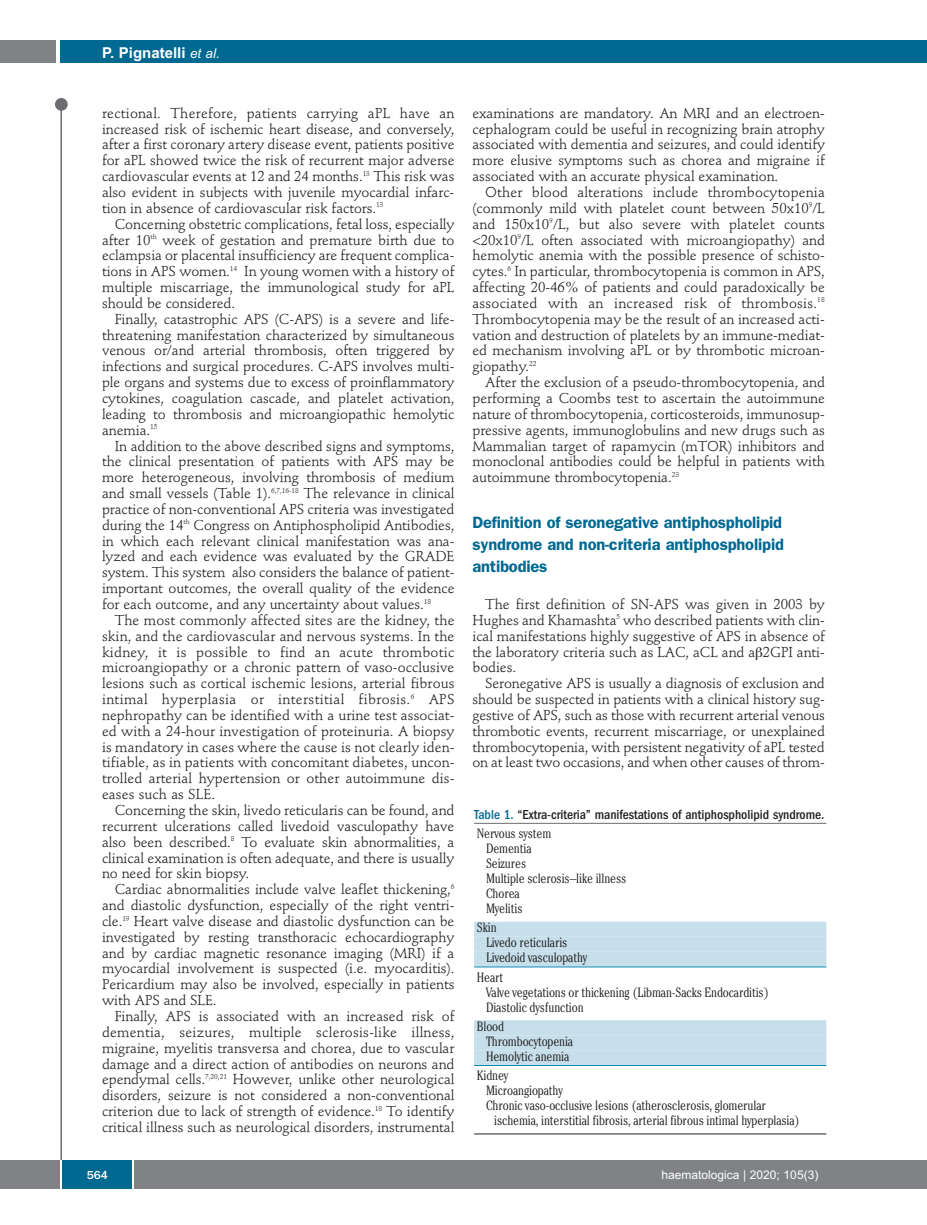
<style>
.page{position:relative;width:927px;height:1225px;background:#fff}
.page>*{position:absolute;margin:0;border:0;box-sizing:border-box;transform-origin:0 0}
.t1{font:600 16.5px/21.6px "Franklin Gothic";letter-spacing:-.01em;color:#006991;text-align:justify}
.t2{font:700 15px "Arial";color:#fff}
.t3{font:14.25px/15.9px "Stempel Schneidler";letter-spacing:-.005em;color:#231f20;text-align:justify}
.t4{font:300 condensed 13.5px/15px "Cheltenham";letter-spacing:-.01em;color:#231f20}
.t5{font:500 condensed 13.5px "Franklin Gothic";color:#231f20}
.t6{font:12px "Arial";color:#fff}
.t7{font:500 12px "Franklin Gothic";color:#fff}
.s1{font-weight:400;font-style:italic;font-size:13.5px}
.s2{color:#006991}
</style>
<div class="page">
<div style="left:911px;top:40px;width:16px;height:22px;background:#006991"></div>
<div style="left:910px;top:1160px;width:17px;height:28px;background:#808285"></div>
<div style="left:55px;top:98px;width:13px;height:13px;background:#6c6d70;border-radius:50%"></div>
<hr style="left:60px;top:101px;width:2px;height:1061px;background:#6c6d70">
<div style="left:60px;top:40px;width:852px;height:22px;background:#006991"></div>
<div style="left:0;top:40px;width:56px;height:22px;background:#808285"></div>
<div style="left:0;top:1160px;width:911px;height:28px;background:#808285"></div>
<div style="left:62px;top:1160px;width:71px;height:28px;background:#006991"></div>
<hr style="left:60px;top:1160px;width:2px;height:28px;background:#fff">
<svg style="left:133px;top:1160px;width:1px;height:28px"></svg>
<hr style="left:474px;top:823px;width:352px;height:1px;background:#6c6d70">
<div style="left:474px;top:921px;width:352px;height:15px;background:#c6dfeb"></div>
<div style="left:474px;top:936px;width:352px;height:15px;background:#c6dfeb"></div>
<div style="left:474px;top:951px;width:352px;height:15px;background:#c6dfeb"></div>
<hr style="left:474px;top:966px;width:352px;height:1px;background:#0d8aaf">
<div style="left:474px;top:1020px;width:352px;height:15px;background:#c6dfeb"></div>
<div style="left:474px;top:1035px;width:352px;height:15px;background:#c6dfeb"></div>
<div style="left:474px;top:1050px;width:352px;height:15px;background:#c6dfeb"></div>
<hr style="left:474px;top:1065px;width:352px;height:1px;background:#0d8aaf">
<hr style="left:474px;top:1133px;width:352px;height:1px;background:#231f20">
<p class="t2" style="left:102px;top:44px;width:119px">P. Pignatelli <span class="s1">et al.</span></p>
<p class="t3" style="left:102px;top:106px;width:354px">rectional. Therefore, patients carrying aPL have an increased risk of ischemic heart disease, and conversely, after a first coronary artery disease event, patients positive for aPL showed twice the risk of recurrent major adverse cardiovascular events at 12 and 24 months.<sup>13</sup> This risk was also evident in subjects with juvenile myocardial infarc&shy;tion in absence of cardiovascular risk factors.<sup>13</sup></p>
<p class="t3" style="left:102px;top:217px;width:354px;text-indent:13px">Concerning obstetric complications, fetal loss, especially after 10<sup>th</sup> week of gestation and premature birth due to eclampsia or placental insufficiency are frequent complica&shy;tions in APS women.<sup>14</sup> In young women with a history of multiple miscarriage, the immunological study for aPL should be considered.</p>
<p class="t3" style="left:102px;top:312px;width:354px;text-indent:13px">Finally, catastrophic APS (C-APS) is a severe and life&shy;threatening manifestation characterized by simultaneous venous or/and arterial thrombosis, often triggered by infections and surgical procedures. C-APS involves multi&shy;ple organs and systems due to excess of proinflammatory cytokines, coagulation cascade, and platelet activation, leading to thrombosis and microangiopathic hemolytic anemia.<sup>15</sup></p>
<p class="t3" style="left:102px;top:439px;width:354px;text-indent:13px">In addition to the above described signs and symptoms, the clinical presentation of patients with APS may be more heterogeneous, involving thrombosis of medium and small vessels (Table 1).<sup>6,7,16-18</sup> The relevance in clinical practice of non-conventional APS criteria was investigated during the 14<sup>th</sup> Congress on Antiphospholipid Antibodies, in which each relevant clinical manifestation was ana&shy;lyzed and each evidence was evaluated by the GRADE system. This system also considers the balance of patient&shy;important outcomes, the overall quality of the evidence for each outcome, and any uncertainty about values.<sup>18</sup></p>
<p class="t3" style="left:102px;top:613px;width:354px;text-indent:13px">The most commonly affected sites are the kidney, the skin, and the cardiovascular and nervous systems. In the kidney, it is possible to find an acute thrombotic microangiopathy or a chronic pattern of vaso-occlusive lesions such as cortical ischemic lesions, arterial fibrous intimal hyperplasia or interstitial fibrosis.<sup>6</sup> APS nephropathy can be identified with a urine test associat&shy;ed with a 24-hour investigation of proteinuria. A biopsy is mandatory in cases where the cause is not clearly iden&shy;tifiable, as in patients with concomitant diabetes, uncon&shy;trolled arterial hypertension or other autoimmune dis&shy;eases such as SLE.</p>
<p class="t3" style="left:102px;top:803px;width:354px;text-indent:13px">Concerning the skin, livedo reticularis can be found, and recurrent ulcerations called livedoid vasculopathy have also been described.<sup>8</sup> To evaluate skin abnormalities, a clinical examination is often adequate, and there is usually no need for skin biopsy.</p>
<p class="t3" style="left:102px;top:882px;width:354px;text-indent:13px">Cardiac abnormalities include valve leaflet thickening,<sup>6 </sup>and diastolic dysfunction, especially of the right ventri&shy;cle.<sup>19</sup> Heart valve disease and diastolic dysfunction can be investigated by resting transthoracic echocardiography and by cardiac magnetic resonance imaging (MRI) if a myocardial involvement is suspected (i.e. myocarditis).<br>Pericardium may also be involved, especially in patients with APS and SLE.</p>
<p class="t3" style="left:102px;top:1009px;width:354px;text-indent:13px">Finally, APS is associated with an increased risk of dementia, seizures, multiple sclerosis-like illness, migraine, myelitis transversa and chorea, due to vascular damage and a direct action of antibodies on neurons and ependymal cells.<sup>7,20,21</sup> However, unlike other neurological disorders, seizure is not considered a non-conventional criterion due to lack of strength of evidence.<sup>18</sup> To identify critical illness such as neurological disorders, instrumental</p>
<p class="t3" style="left:472px;top:106px;width:354px">examinations are mandatory. An MRI and an electroen&shy;cephalogram could be useful in recognizing brain atrophy associated with dementia and seizures, and could identify more elusive symptoms such as chorea and migraine if associated with an accurate physical examination.</p>
<p class="t3" style="left:472px;top:185px;width:354px;text-indent:13px">Other blood alterations include thrombocytopenia (commonly mild with platelet count between 50x10<sup>9</sup>/L and 150x10<sup>9</sup>/L, but also severe with platelet counts &lt;20x10<sup>9</sup>/L often associated with microangiopathy) and hemolytic anemia with the possible presence of schisto&shy;cytes.<sup>6</sup> In particular, thrombocytopenia is common in APS, affecting 20-46% of patients and could paradoxically be associated with an increased risk of thrombosis.<sup>18<br></sup>Thrombocytopenia may be the result of an increased acti&shy;vation and destruction of platelets by an immune-mediat&shy;ed mechanism involving aPL or by thrombotic microan&shy;giopathy.<sup>22</sup></p>
<p class="t3" style="left:472px;top:376px;width:354px;text-indent:13px">After the exclusion of a pseudo-thrombocytopenia, and performing a Coombs test to ascertain the autoimmune nature of thrombocytopenia, corticosteroids, immunosup&shy;pressive agents, immunoglobulins and new drugs such as Mammalian target of rapamycin (mTOR) inhibitors and monoclonal antibodies could be helpful in patients with autoimmune thrombocytopenia.<sup>23</sup></p>
<p class="t1" style="left:472px;top:513px;width:313px">Definition of seronegative antiphospholipid syndrome and non-criteria antiphospholipid antibodies</p>
<p class="t3" style="left:472px;top:597px;width:354px;text-indent:13px">The first definition of SN-APS was given in 2003 by Hughes and Khamashta<sup>5</sup> who described patients with clin&shy;ical manifestations highly suggestive of APS in absence of the laboratory criteria such as LAC, aCL and a 2GPI anti&shy;bodies.</p>
<p class="t3" style="left:472px;top:677px;width:354px;text-indent:13px">Seronegative APS is usually a diagnosis of exclusion and should be suspected in patients with a clinical history sug&shy;gestive of APS, such as those with recurrent arterial venous thrombotic events, recurrent miscarriage, or unexplained thrombocytopenia, with persistent negativity of aPL tested on at least two occasions, and when other causes of throm-</p>
<p class="t5" style="left:474px;top:810px;width:352px"><span class="s2">Table 1.</span> “Extra-criteria” manifestations of antiphospholipid syndrome.</p>
<p class="t4" style="left:486px;top:827px;width:142px;text-indent:-9px">Nervous system<br>Dementia<br>Seizures<br>Multiple sclerosis–like illness<br>Chorea<br>Myelitis</p>
<p class="t4" style="left:486px;top:921px;width:103px;text-indent:-9px">Skin<br>Livedo reticularis<br>Livedoid vasculopathy</p>
<p class="t4" style="left:486px;top:971px;width:284px;text-indent:-9px">Heart<br>Valve vegetations or thickening (Libman-Sacks Endocarditis)<br>Diastolic dysfunction</p>
<p class="t4" style="left:486px;top:1020px;width:89px;text-indent:-9px">Blood<br>Thrombocytopenia<br>Hemolytic anemia</p>
<p class="t4" style="left:477px;top:1069px;width:33px">Kidney</p>
<p class="t4" style="left:486px;top:1084px;width:78px">Microangiopathy</p>
<p class="t4" style="left:486px;top:1099px;width:281px">Chronic vaso-occlusive lesions (atherosclerosis, glomerular</p>
<p class="t4" style="left:494px;top:1114px;width:307px">ischemia, interstitial fibrosis, arterial fibrous intimal hyperplasia)</p>
<p class="t7" style="left:87px;top:1167px;width:23px">564</p>
<p class="t6" style="left:661px;top:1167px;width:158px">haematologica | 2020; 105(3)</p>
</div>
